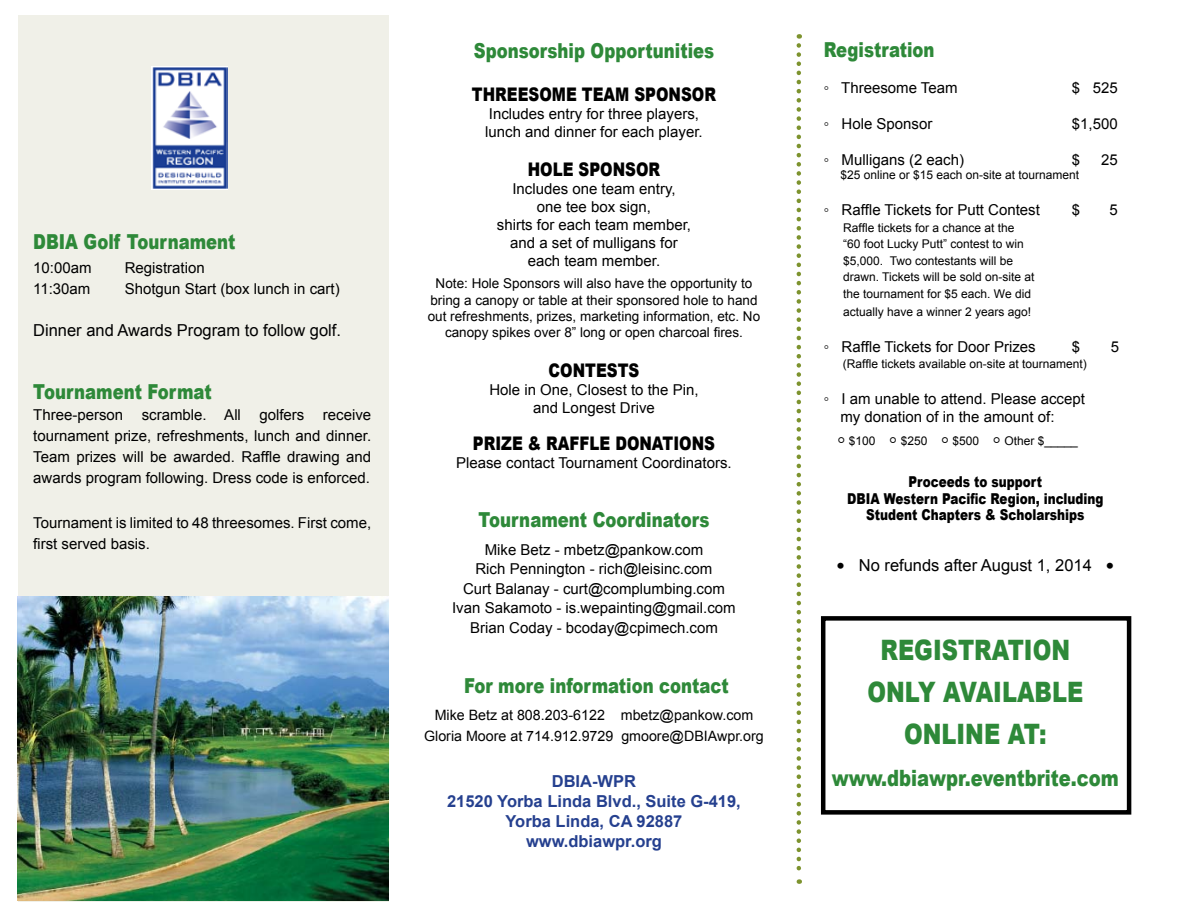
<style>
.page{position:relative;width:1188px;height:918px;background:#fff}
.page>*{position:absolute;margin:0;border:0;box-sizing:border-box;transform-origin:0 0}
.t1{font:900 28.2px/42px "Arial";color:#2e8939;text-align:center;scale:.8 1}
.t2{font:900 22.5px "Arial";color:#2e8939;scale:.8 1}
.t3{font:900 20.7px "Arial";color:#2e8939;scale:.8 1}
.t4{font:900 18.75px "Arial";color:#000;scale:.8 1}
.t5{font:700 16.5px/19.8px "Arial";color:#25408f;text-align:center}
.t6{font:16.5px "Arial";color:#000}
.t7{font:15px/18px "Arial";color:#000}
.t8{font:900 15px/16.5px "Arial";color:#000;text-align:center;scale:.8 1}
.t9{font:14.25px/21px "Arial";color:#000;text-align:center}
.t10{font:13.5px/16.2px "Arial";color:#000;text-align:center}
.t11{font:12px/16.5px "Arial";color:#000}
.s1{font-size:24px}
.s2{font-family:"Verdana"}
</style>
<div class="page">
<div style="left:18px;top:15px;width:370px;height:887px;background:#f0f0e8"></div>
<svg style="left:797px;top:45px;width:4px;height:839px"></svg>
<div style="left:821px;top:616px;width:310px;height:199px;border:4px solid #000"></div>
<img style="left:17px;top:597px;width:371px;height:304px">
<img style="left:152px;top:66px;width:76px;height:123px">
<h3 class="t3" style="left:33px;top:226px;width:254px">DBIA Golf Tournament</h3>
<p class="t7" style="left:33px;top:259px;width:60px">10:00am</p>
<p class="t7" style="left:125px;top:259px;width:82px">Registration</p>
<p class="t7" style="left:33px;top:280px;width:59px">11:30am</p>
<p class="t7" style="left:125px;top:280px;width:217px">Shotgun Start (box lunch in cart)</p>
<p class="t6" style="left:33px;top:319px;width:309px">Dinner and Awards Program to follow golf.</p>
<h3 class="t3" style="left:33px;top:376px;width:225px">Tournament Format</h3>
<p class="t7" style="left:33px;top:404px;width:340px;line-height:21px;text-align:justify">Three-person scramble. All golfers receive tournament prize, refreshments, lunch and dinner.<br>Team prizes will be awarded. Raffle drawing and awards program following. Dress code is enforced.</p>
<p class="t7" style="left:33px;top:512px;width:340px;line-height:21px">Tournament is limited to 48 threesomes. First come, first served basis.</p>
<h3 class="t3" style="left:474px;top:36px;width:302px">Sponsorship Opportunities</h3>
<p class="t4" style="left:472px;top:80px;width:307px">THREESOME TEAM SPONSOR</p>
<p class="t7" style="left:485px;top:104px;width:219px">Includes entry for three players, lunch and dinner for each player.</p>
<p class="t4" style="left:528px;top:156px;width:167px">HOLE SPONSOR</p>
<p class="t7" style="left:497px;top:180px;width:196px;text-align:center">Includes one team entry,<br>one tee box sign,<br>shirts for each team member, and a set of mulligans for each team member.</p>
<p class="t10" style="left:428px;top:276px;width:334px">Note: Hole Sponsors will also have the opportunity to bring a canopy or table at their sponsored hole to hand out refreshments, prizes, marketing information, etc. No canopy spikes over 8” long or open charcoal fires.</p>
<p class="t4" style="left:549px;top:356px;width:115px">CONTESTS</p>
<p class="t7" style="left:489px;top:380px;width:211px;text-align:center">Hole in One, Closest to the Pin, and Longest Drive</p>
<p class="t4" style="left:473px;top:430px;width:304px">PRIZE &amp; RAFFLE DONATIONS</p>
<p class="t7" style="left:456px;top:454px;width:277px">Please contact Tournament Coordinators.</p>
<h3 class="t3" style="left:478px;top:504px;width:291px">Tournament Coordinators</h3>
<p class="t7" style="left:452px;top:540px;width:285px;line-height:19.5px;text-align:center">Mike Betz - mbetz@pankow.com<br>Rich Pennington - rich@leisinc.com<br>Curt Balanay - curt@complumbing.com Ivan Sakamoto - is.wepainting@gmail.com Brian Coday - bcoday@cpimech.com</p>
<h3 class="t3" style="left:464px;top:670px;width:333px">For more information contact</h3>
<p class="t9" style="left:424px;top:704px;width:341px">Mike Betz at 808.203-6122 mbetz@pankow.com<br>Gloria Moore at 714.912.9729 gmoore@DBIAwpr.org</p>
<p class="t5" style="left:447px;top:772px;width:295px">DBIA-WPR<br>21520 Yorba Linda Blvd., Suite G-419,<br>Yorba Linda, CA 92887 www.dbiawpr.org</p>
<h3 class="t3" style="left:824px;top:35px;width:140px">Registration</h3>
<p class="t7" style="left:824px;top:79px;width:135px">◦ Threesome Team</p>
<p class="t7" style="left:1072px;top:79px;width:47px">$ 525</p>
<p class="t7" style="left:824px;top:115px;width:110px">◦ Hole Sponsor</p>
<p class="t7" style="left:1072px;top:115px;width:47px">$1,500</p>
<p class="t7" style="left:824px;top:151px;width:142px">◦ Mulligans (2 each)</p>
<p class="t7" style="left:1072px;top:151px;width:10px">$</p>
<p class="t7" style="left:1101px;top:151px;width:18px">25</p>
<p class="t11" style="left:840px;top:167px;width:240px">$25 online or $15 each on-site at tournament</p>
<p class="t7" style="left:824px;top:201px;width:218px">◦ Raffle Tickets for Putt Contest</p>
<p class="t7" style="left:1072px;top:201px;width:10px">$</p>
<p class="t7" style="left:1109px;top:201px;width:10px">5</p>
<p class="t11" style="left:843px;top:220px;width:193px">Raffle tickets for a chance at the “60 foot Lucky Putt” contest to win $5,000. Two contestants will be drawn. Tickets will be sold on-site at the tournament for $5 each. We did</p>
<p class="t11" style="left:843px;top:304px;width:190px">actually have a winner 2 years ago!</p>
<p class="t7" style="left:824px;top:338px;width:214px">◦ Raffle Tickets for Door Prizes</p>
<p class="t7" style="left:1072px;top:338px;width:10px">$</p>
<p class="t7" style="left:1111px;top:338px;width:10px">5</p>
<p class="t11" style="left:843px;top:356px;width:246px">(Raffle tickets available on-site at tournament)</p>
<p class="t7" style="left:840px;top:390px;width:246px;text-indent:-17px">◦ I am unable to attend. Please accept my donation of in the amount of:</p>
<p class="t11" style="left:837px;top:433px;width:242px"><span class="s1">◦</span> $100 <span class="s1">◦</span> $250 <span class="s1">◦</span> $500 <span class="s1">◦</span> Other $_____</p>
<p class="t8" style="left:847px;top:473px;width:322px">Proceeds to support<br>DBIA Western Pacific Region, including<br>Student Chapters &amp; Scholarships</p>
<p class="t6" style="left:836px;top:554px;width:280px"><span class="s2">•</span> No refunds after August 1, 2014 <span class="s2">•</span></p>
<h1 class="t1" style="left:868px;top:628px;width:271px">REGISTRATION<br>ONLY AVAILABLE<br>ONLINE AT:</h1>
<h2 class="t2" style="left:832px;top:761px;width:360px">www.dbiawpr.eventbrite.com</h2>
</div>
